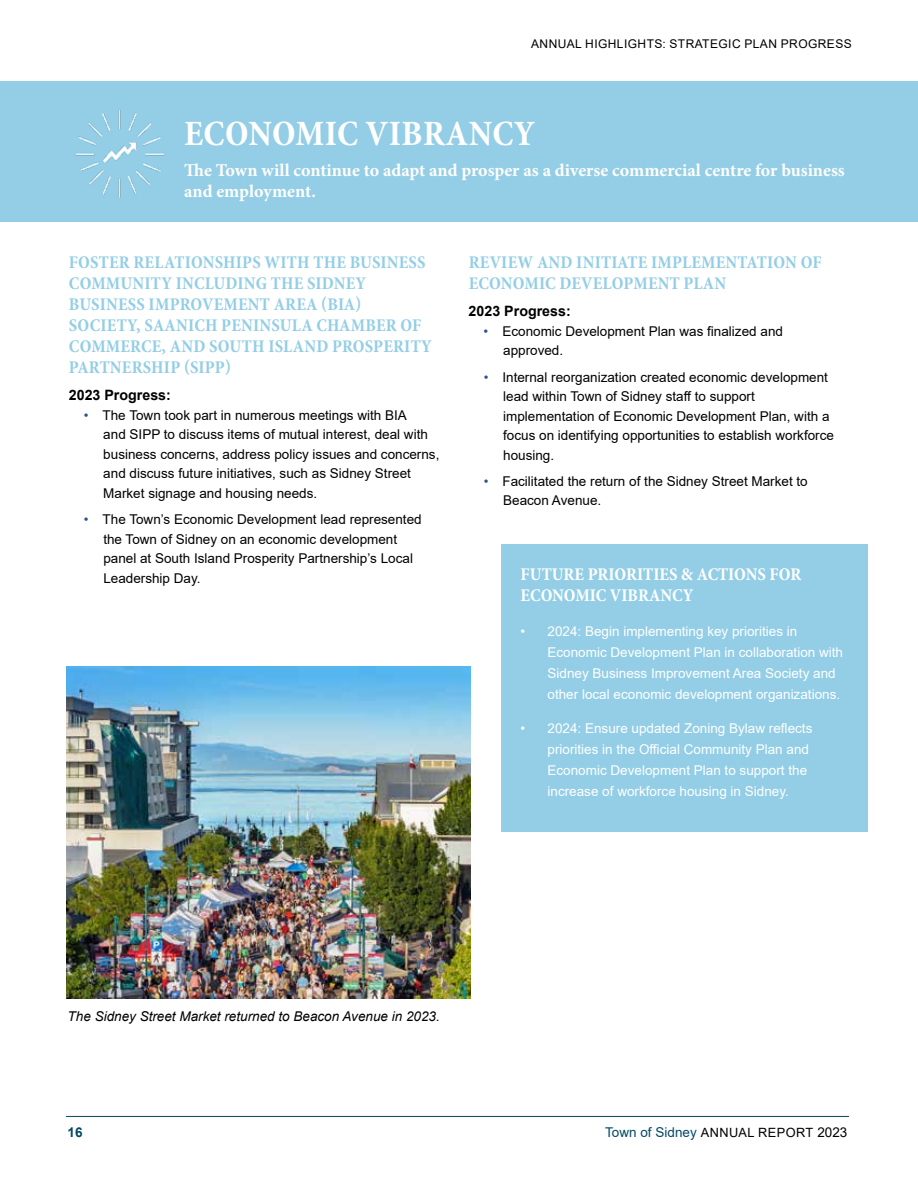
<style>
.page{position:relative;width:918px;height:1188px;background:#fff}
.page>*{position:absolute;margin:0;border:0;box-sizing:border-box;transform-origin:0 0}
.t1{font:700 condensed 36px "Minion Pro";letter-spacing:.01em;color:#fff}
.t2{font:700 condensed 18px/21px "Minion Pro";letter-spacing:.01em;color:#93cee6}
.t3{font:700 18px/21px "Minion Pro";letter-spacing:-.005em;color:#fff}
.t4{font:700 condensed 18px/21px "Minion Pro";color:#fff}
.t5{font:700 14.25px "Arial";color:#000}
.t6{font:13.5px/19.5px "Arial";color:#000}
.t7{font:13.5px/21px "Arial";color:#fff}
.t8{font:italic 13.5px "Arial";color:#000}
.t9{font:13.5px "Arial";color:#044964}
.t10{font:700 13.5px "Arial";color:#044964}
.t11{font:12px "Arial";letter-spacing:.035em;color:#000}
.s1{color:#2a5390}
.s2{font-size:12.75px;color:#000}
.s3{color:#000}
</style>
<div class="page">
<hr style="left:66px;top:1116px;width:783px;height:1px;background:#044964">
<div style="left:0;top:81px;width:918px;height:141px;background:#93cee6"></div>
<img style="left:75px;top:110px;width:89px;height:88px">
<div style="left:501px;top:544px;width:367px;height:288px;background:#93cee6"></div>
<img style="left:67px;top:666px;width:403px;height:333px">
<p class="t11" style="left:531px;top:36px;width:18px">Annual</p>
<p class="t11" style="left:585px;top:36px;width:18px">Highlights</p>
<p class="t11" style="left:663px;top:36px;width:25px">: Strategic</p>
<p class="t11" style="left:744px;top:36px;width:17px">Plan</p>
<p class="t11" style="left:781px;top:36px;width:19px">Progress</p>
<h1 class="t1" style="left:184px;top:109px;width:353px">ECONOMIC VIBRANCY</h1>
<h2 class="t3" style="left:184px;top:159px;width:662px">The Town will continue to adapt and prosper as a diverse commercial centre for business and employment.</h2>
<h2 class="t2" style="left:69px;top:251px;width:365px">FOSTER RELATIONSHIPS WITH THE BUSINESS COMMUNITY INCLUDING THE SIDNEY BUSINESS IMPROVEMENT AREA (BIA)<br>SOCIETY, SAANICH PENINSULA CHAMBER OF COMMERCE, AND SOUTH ISLAND PROSPERITY PARTNERSHIP (SIPP)</h2>
<p class="t5" style="left:69px;top:385px;width:104px">2023 Progress:</p>
<p class="t6" style="left:103px;top:405px;width:338px;text-indent:-20px"><span class="s1">•</span> The Town took part in numerous meetings with BIA<br>and SIPP to discuss items of mutual interest, deal with business concerns, address policy issues and concerns, and discuss future initiatives, such as Sidney Street Market signage and housing needs.</p>
<p class="t6" style="left:103px;top:509px;width:320px;text-indent:-20px"><span class="s1">•</span> The Town’s Economic Development lead represented the Town of Sidney on an economic development panel at South Island Prosperity Partnership’s Local Leadership Day.</p>
<h2 class="t2" style="left:469px;top:251px;width:354px">REVIEW AND INITIATE IMPLEMENTATION OF<br>ECONOMIC DEVELOPMENT PLAN</h2>
<p class="t5" style="left:469px;top:301px;width:104px">2023 Progress:</p>
<p class="t6" style="left:503px;top:321px;width:281px;text-indent:-20px"><span class="s1">•</span> Economic Development Plan was finalized and approved.</p>
<p class="t6" style="left:503px;top:367px;width:332px;text-indent:-20px"><span class="s1">•</span> Internal reorganization created economic development lead within Town of Sidney staff to support implementation of Economic Development Plan, with a focus on identifying opportunities to establish workforce housing.</p>
<p class="t6" style="left:503px;top:471px;width:306px;text-indent:-20px"><span class="s1">•</span> Facilitated the return of the Sidney Street Market to<br>Beacon Avenue.</p>
<h2 class="t4" style="left:521px;top:564px;width:282px">FUTURE PRIORITIES &amp; ACTIONS FOR<br>ECONOMIC VIBRANCY</h2>
<p class="t7" style="left:548px;top:620px;width:297px;text-indent:-27px">• 2024: Begin implementing key priorities in Economic Development Plan in collaboration with Sidney Business Improvement Area Society and other local economic development organizations.</p>
<p class="t7" style="left:548px;top:718px;width:266px;text-indent:-27px">• 2024: Ensure updated Zoning Bylaw reflects priorities in the Official Community Plan and Economic Development Plan to support the increase of workforce housing in Sidney.</p>
<p class="t8" style="left:68px;top:1007px;width:374px">The Sidney Street Market returned to Beacon Avenue in 2023.</p>
<p class="t10" style="left:68px;top:1123px;width:17px">16</p>
<p class="t9" style="left:605px;top:1123px;width:244px">Town of Sidney <span class="s2">ANNUAL REPORT</span> <span class="s3">2023</span></p>
</div>
